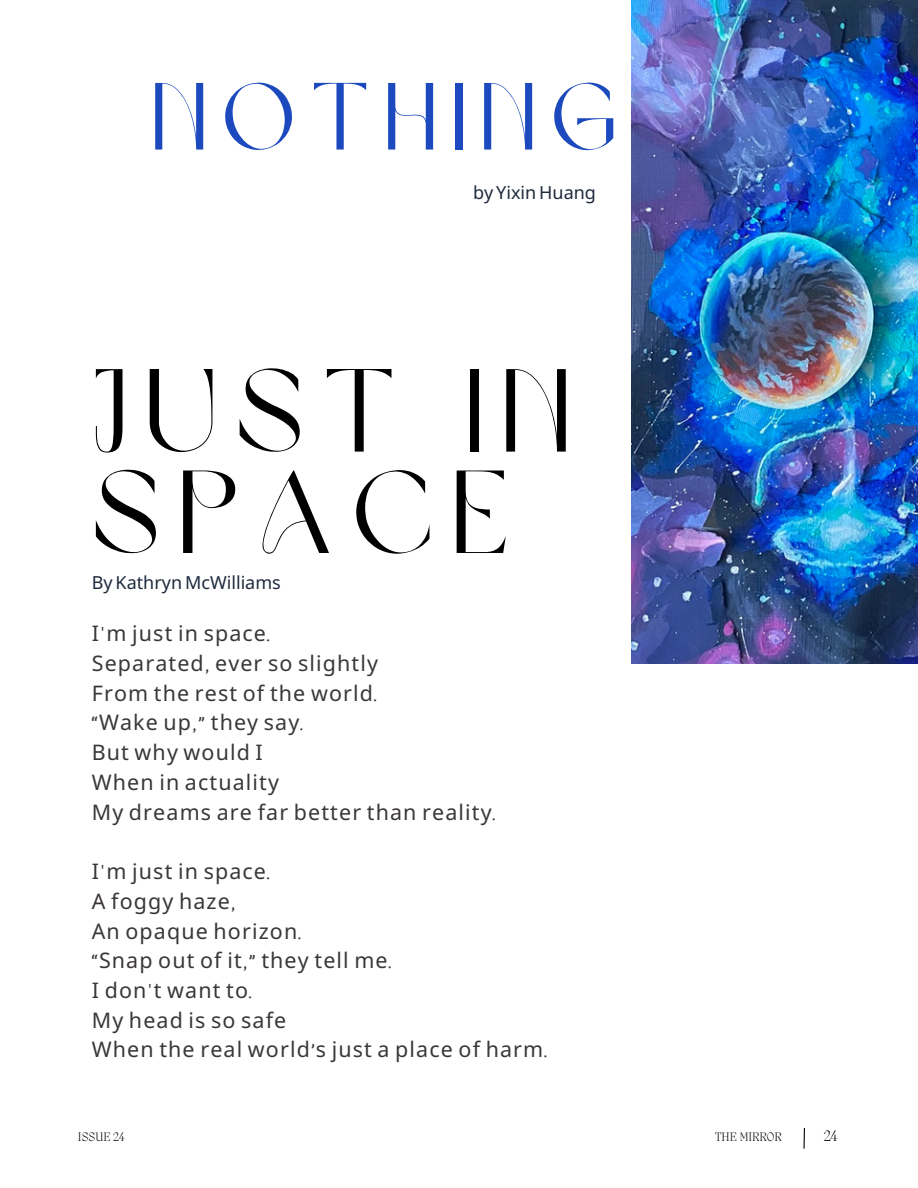
<style>
.page{position:relative;width:918px;height:1188px;background:#fff}
.page>*{position:absolute;margin:0;border:0;box-sizing:border-box;transform-origin:0 0}
.t1{font:116.85px/101.4px "Brown Sugar";letter-spacing:.165em;color:#000}
.t2{font:94.35px "Brown Sugar";letter-spacing:.165em;color:#1c4abe}
.t3{font:21.45px "Noto Sans";letter-spacing:.05em;color:#3b3737}
.t4{font:18px "Noto Sans";color:#1e2a3c}
.t5{font:200 15.45px "Migra";color:#000}
.t6{font:200 12.75px "Migra";color:#000}
.s1{font-family:"HS Aleman"}
</style>
<div class="page">
<hr style="left:803px;top:1128px;width:2px;height:21px;background:#000">
<img style="left:631px;top:0;width:287px;height:664px">
<p class="t2" style="left:152px;top:79px;width:466px">NOTHING</p>
<p class="t4" style="left:473px;top:179px;width:124px">by Yixin Huang</p>
<p class="t1" style="left:92px;top:372px;width:480px">JUST IN<br>SPACE</p>
<p class="t4" style="left:92px;top:570px;width:191px">By Kathryn McWilliams</p>
<p class="t3" style="left:92px;top:618px;width:179px">I<span class="s1">'</span>m just in space<span class="s1">.</span></p>
<p class="t3" style="left:92px;top:648px;width:288px">Separated<span class="s1">,</span> ever so slightly</p>
<p class="t3" style="left:92px;top:678px;width:286px">From the rest of the world<span class="s1">.</span></p>
<p class="t3" style="left:92px;top:708px;width:212px"><span class="s1">“</span>Wake up<span class="s1">,”</span> they say<span class="s1">.</span></p>
<p class="t3" style="left:92px;top:737px;width:173px">But why would I</p>
<p class="t3" style="left:92px;top:767px;width:189px">When in actuality</p>
<p class="t3" style="left:92px;top:797px;width:405px">My dreams are far better than reality<span class="s1">.</span></p>
<p class="t3" style="left:92px;top:856px;width:179px">I<span class="s1">'</span>m just in space<span class="s1">.</span></p>
<p class="t3" style="left:92px;top:886px;width:145px">A foggy haze<span class="s1">,</span></p>
<p class="t3" style="left:92px;top:916px;width:210px">An opaque horizon<span class="s1">.</span></p>
<p class="t3" style="left:92px;top:945px;width:301px"><span class="s1">“</span>Snap out of it<span class="s1">,”</span> they tell me<span class="s1">.</span></p>
<p class="t3" style="left:92px;top:975px;width:161px">I don<span class="s1">'</span>t want to<span class="s1">.</span></p>
<p class="t3" style="left:92px;top:1005px;width:196px">My head is so safe</p>
<p class="t3" style="left:92px;top:1035px;width:456px">When the real world<span class="s1">’</span>s just a place of harm<span class="s1">.</span></p>
<p class="t6" style="left:78px;top:1131px;width:48px">ISSUE 24</p>
<p class="t6" style="left:715px;top:1131px;width:68px">THE MIRROR</p>
<p class="t5" style="left:824px;top:1129px;width:16px">24</p>
</div>
